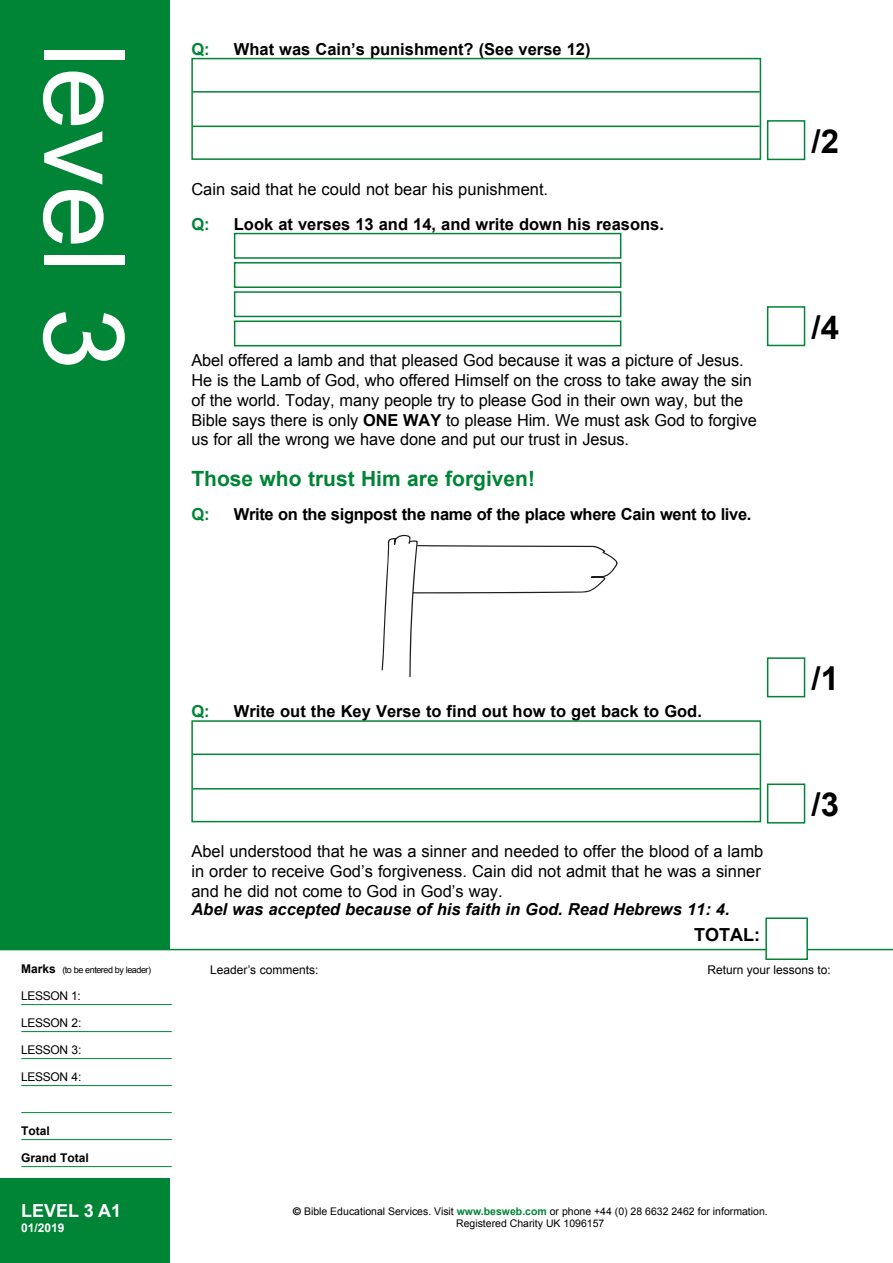
<style>
.page{position:relative;width:893px;height:1263px;background:#fff}
.page>*{position:absolute;margin:0;border:0;box-sizing:border-box;transform-origin:0 0}
.t1{font:112.2px "Arial";color:#fff}
.t2{font:700 33px "Arial";color:#000}
.t3{font:700 21px "Arial";color:#008436}
.t4{font:700 18px "Arial";color:#fff}
.t5{font:700 18px "Arial";color:#000}
.t6{font:16.5px/19.8px "Arial";letter-spacing:-.005em;color:#000}
.t7{font:700 16.5px "Arial";color:#000}
.t8{font:700 16.5px "Arial";letter-spacing:-.02em;color:#000}
.t9{font:italic 700 16.5px "Arial";color:#000}
.t10{font:700 16.5px "Arial";color:#008436}
.t11{font:12px "Arial";color:#000}
.t12{font:700 12px "Arial";color:#000}
.t13{font:700 12px "Arial";color:#fff}
.t14{font:10.5px/12.6px "Arial";color:#000;text-align:center}
.t15{font:9px "Arial";letter-spacing:-.05em;color:#000}
.s1{font-weight:700}
.s2{font-weight:700;font-size:12px}
.s3{font-family:"Helvetica Neue";font-weight:700}
.s4{font-weight:700;color:#008436}
</style>
<div class="page">
<div style="left:0;top:0;width:170px;height:1263px;background:#008436"></div>
<div style="left:0;top:950px;width:172px;height:228px;background:#fff"></div>
<hr style="left:21px;top:1004px;width:151px;height:1px;background:#008436">
<hr style="left:21px;top:1031px;width:151px;height:1px;background:#008436">
<hr style="left:21px;top:1058px;width:151px;height:1px;background:#008436">
<hr style="left:21px;top:1085px;width:151px;height:1px;background:#008436">
<hr style="left:21px;top:1112px;width:151px;height:1px;background:#008436">
<hr style="left:21px;top:1139px;width:151px;height:1px;background:#008436">
<hr style="left:21px;top:1166px;width:151px;height:1px;background:#008436">
<hr style="left:0;top:949px;width:893px;height:1px;background:#008436">
<div style="left:765px;top:917px;width:43px;height:43px;background:#fff;border:2px solid #008436"></div>
<div style="left:767px;top:306px;width:38px;height:40px;background:#fff;border:2px solid #008436"></div>
<div style="left:767px;top:783px;width:38px;height:40px;background:#fff;border:2px solid #008436"></div>
<hr style="left:193px;top:91px;width:567px;height:2px;background:#008436">
<hr style="left:193px;top:126px;width:567px;height:1px;background:#008436">
<div style="left:191px;top:58px;width:570px;height:102px;border:2px solid #008436"></div>
<div style="left:234px;top:233px;width:387px;height:26px;background:#fff;border:2px solid #008436"></div>
<div style="left:234px;top:262px;width:387px;height:26px;background:#fff;border:2px solid #008436"></div>
<div style="left:234px;top:291px;width:387px;height:26px;background:#fff;border:2px solid #008436"></div>
<div style="left:234px;top:320px;width:387px;height:26px;background:#fff;border:2px solid #008436"></div>
<svg style="left:382px;top:535px;width:236px;height:142px"></svg>
<hr style="left:193px;top:753px;width:567px;height:2px;background:#008436">
<hr style="left:193px;top:788px;width:567px;height:1px;background:#008436">
<div style="left:191px;top:720px;width:570px;height:102px;border:2px solid #008436"></div>
<div style="left:767px;top:120px;width:38px;height:40px;background:#fff;border:2px solid #008436"></div>
<div style="left:767px;top:657px;width:38px;height:40px;background:#fff;border:2px solid #008436"></div>
<h1 class="t1" style="left:157px;top:43px;width:329px;rotate:90deg">level 3</h1>
<p class="t10" style="left:191px;top:38px;width:20px">Q:</p>
<p class="t7" style="left:234px;top:38px;width:358px">What was Cain’s punishment? (See verse 12)</p>
<p class="t6" style="left:191px;top:179px;width:358px">Cain said that he could not bear his punishment.</p>
<p class="t10" style="left:191px;top:213px;width:20px">Q:</p>
<p class="t7" style="left:234px;top:213px;width:432px">Look at verses 13 and 14, and write down his reasons.</p>
<p class="t6" style="left:191px;top:351px;width:567px">Abel offered a lamb and that pleased God because it was a picture of Jesus.<br>He is the Lamb of God, who offered Himself on the cross to take away the sin of the world. Today, many people try to please God in their own way, but the Bible says there is only <span class="s1">ONE WAY</span> to please Him. We must ask God to forgive us for all the wrong we have done and put our trust in Jesus.</p>
<p class="t3" style="left:191px;top:464px;width:345px">Those who trust Him are forgiven!</p>
<p class="t10" style="left:191px;top:504px;width:20px">Q:</p>
<p class="t8" style="left:234px;top:504px;width:519px">Write on the signpost the name of the place where Cain went to live.</p>
<h2 class="t2" style="left:811px;top:119px;width:29px">/2</h2>
<h2 class="t2" style="left:811px;top:305px;width:29px">/4</h2>
<p class="t15" style="left:21px;top:964px;width:131px"><span class="s2">Marks</span> (to be entered by leader)</p>
<p class="t11" style="left:21px;top:988px;width:61px">LESSON 1:</p>
<p class="t11" style="left:21px;top:1015px;width:62px">LESSON 2:</p>
<p class="t11" style="left:21px;top:1042px;width:62px">LESSON 3:</p>
<p class="t11" style="left:21px;top:1069px;width:62px">LESSON 4:</p>
<p class="t12" style="left:21px;top:1123px;width:30px">Total</p>
<p class="t12" style="left:21px;top:1150px;width:69px">Grand Total</p>
<p class="t4" style="left:21px;top:1199px;width:102px">LEVEL 3 A1</p>
<p class="t13" style="left:21px;top:1219px;width:45px">01/2019</p>
<p class="t10" style="left:191px;top:700px;width:20px">Q:</p>
<p class="t7" style="left:234px;top:700px;width:469px">Write out the Key Verse to find out how to get back to God.</p>
<p class="t6" style="left:191px;top:842px;width:573px">Abel understood that he was a sinner and needed to offer the blood of a lamb in order to receive God’s forgiveness. Cain did not admit that he was a sinner and he did not come to God in God’s way.</p>
<p class="t9" style="left:191px;top:898px;width:540px">Abel was accepted because of his faith in God. Read Hebrews 11: 4.</p>
<p class="t5" style="left:694px;top:923px;width:67px">TOTAL:</p>
<h2 class="t2" style="left:811px;top:656px;width:29px">/1</h2>
<h2 class="t2" style="left:811px;top:782px;width:29px">/3</h2>
<p class="t11" style="left:210px;top:962px;width:110px">Leader’s comments:</p>
<p class="t11" style="left:708px;top:962px;width:125px">Return your lessons to:</p>
<p class="t14" style="left:293px;top:1205px;width:477px"><span class="s3">©</span> Bible Educational Services. Visit <span class="s4">www.besweb.com</span> or phone +44 (0) 28 6632 2462 for information.<br>Registered Charity UK 1096157</p>
</div>
